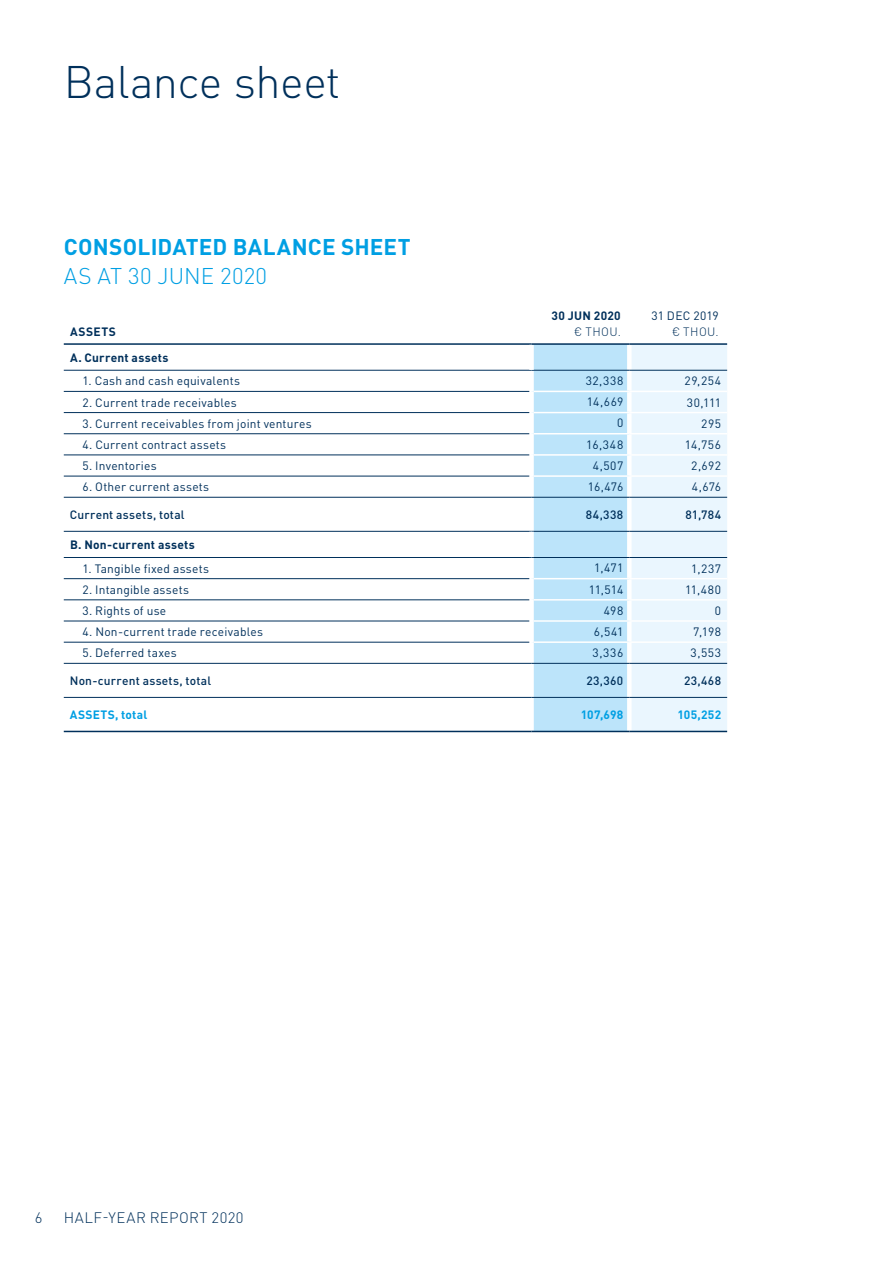
<style>
.page{position:relative;width:893px;height:1263px;background:#fff}
.page>*{position:absolute;margin:0;border:0;box-sizing:border-box;transform-origin:0 0}
.t1{font:300 45px "DIN Pro";letter-spacing:-.015em;color:#00305b}
.t2{font:700 22.5px "DIN Pro";letter-spacing:.01em;color:#009fe3}
.t3{font:300 22.5px "DIN Pro";letter-spacing:.01em;color:#009fe3}
.t4{font:300 15px "DIN Pro";letter-spacing:.03em;color:#00305b}
.t5{font:12px "DIN Pro";letter-spacing:.02em;color:#00305b}
.t6{font:500 12px "DIN Pro";letter-spacing:.02em;color:#00305b}
.t7{font:700 12px "DIN Pro";letter-spacing:.025em;color:#00305b}
.t8{font:700 12px "DIN Pro";letter-spacing:.02em;color:#009fe3}
.t9{font:300 12px "DIN Pro";letter-spacing:.03em;color:#00305b}
</style>
<div class="page">
<svg style="left:534px;top:345px;width:193px;height:386px;background:#d2ecfb"></svg>
<div style="left:627px;top:345px;width:5px;height:25px;background:#fff"></div>
<div style="left:627px;top:371px;width:5px;height:20px;background:#fff"></div>
<div style="left:627px;top:392px;width:5px;height:20px;background:#fff"></div>
<div style="left:627px;top:413px;width:5px;height:20px;background:#fff"></div>
<div style="left:627px;top:434px;width:5px;height:20px;background:#fff"></div>
<div style="left:627px;top:456px;width:5px;height:19px;background:#fff"></div>
<div style="left:627px;top:477px;width:5px;height:20px;background:#fff"></div>
<div style="left:627px;top:532px;width:5px;height:25px;background:#fff"></div>
<div style="left:627px;top:558px;width:5px;height:20px;background:#fff"></div>
<div style="left:627px;top:579px;width:5px;height:20px;background:#fff"></div>
<div style="left:627px;top:601px;width:5px;height:19px;background:#fff"></div>
<div style="left:627px;top:622px;width:5px;height:19px;background:#fff"></div>
<div style="left:627px;top:643px;width:5px;height:20px;background:#fff"></div>
<hr style="left:64px;top:391px;width:465px;height:1px;background:#00305b">
<hr style="left:64px;top:412px;width:465px;height:1px;background:#00305b">
<hr style="left:64px;top:433px;width:465px;height:1px;background:#00305b">
<hr style="left:64px;top:454px;width:465px;height:1px;background:#00305b">
<hr style="left:64px;top:476px;width:465px;height:1px;background:#00305b">
<hr style="left:64px;top:578px;width:465px;height:1px;background:#00305b">
<hr style="left:64px;top:599px;width:465px;height:1px;background:#00305b">
<hr style="left:64px;top:621px;width:465px;height:1px;background:#00305b">
<hr style="left:64px;top:642px;width:465px;height:1px;background:#00305b">
<hr style="left:534px;top:391px;width:95px;height:1px;background:#fff">
<hr style="left:629px;top:391px;width:98px;height:1px;background:#fff">
<hr style="left:534px;top:412px;width:95px;height:1px;background:#fff">
<hr style="left:629px;top:412px;width:98px;height:1px;background:#fff">
<hr style="left:534px;top:433px;width:95px;height:1px;background:#fff">
<hr style="left:629px;top:433px;width:98px;height:1px;background:#fff">
<hr style="left:534px;top:454px;width:95px;height:2px;background:#fff">
<hr style="left:629px;top:454px;width:98px;height:2px;background:#fff">
<hr style="left:534px;top:475px;width:95px;height:2px;background:#fff">
<hr style="left:629px;top:475px;width:98px;height:2px;background:#fff">
<hr style="left:534px;top:578px;width:95px;height:1px;background:#fff">
<hr style="left:629px;top:578px;width:98px;height:1px;background:#fff">
<hr style="left:534px;top:599px;width:95px;height:2px;background:#fff">
<hr style="left:629px;top:599px;width:98px;height:2px;background:#fff">
<hr style="left:534px;top:620px;width:95px;height:2px;background:#fff">
<hr style="left:629px;top:620px;width:98px;height:2px;background:#fff">
<hr style="left:534px;top:641px;width:95px;height:2px;background:#fff">
<hr style="left:629px;top:641px;width:98px;height:2px;background:#fff">
<div style="left:627px;top:664px;width:5px;height:33px;background:#fff"></div>
<hr style="left:64px;top:370px;width:467px;height:1px;background:#00305b">
<hr style="left:531px;top:370px;width:98px;height:1px;background:#00305b">
<hr style="left:629px;top:370px;width:98px;height:1px;background:#00305b">
<hr style="left:64px;top:557px;width:467px;height:1px;background:#00305b">
<hr style="left:531px;top:557px;width:98px;height:1px;background:#00305b">
<hr style="left:629px;top:557px;width:98px;height:1px;background:#00305b">
<div style="left:627px;top:498px;width:5px;height:33px;background:#fff"></div>
<div style="left:627px;top:698px;width:5px;height:33px;background:#fff"></div>
<hr style="left:64px;top:497px;width:467px;height:1px;background:#00305b">
<hr style="left:531px;top:497px;width:98px;height:1px;background:#00305b">
<hr style="left:629px;top:497px;width:98px;height:1px;background:#00305b">
<hr style="left:64px;top:531px;width:467px;height:1px;background:#00305b">
<hr style="left:531px;top:531px;width:98px;height:1px;background:#00305b">
<hr style="left:629px;top:531px;width:98px;height:1px;background:#00305b">
<hr style="left:64px;top:663px;width:467px;height:1px;background:#00305b">
<hr style="left:531px;top:663px;width:98px;height:1px;background:#00305b">
<hr style="left:629px;top:663px;width:98px;height:1px;background:#00305b">
<hr style="left:64px;top:697px;width:467px;height:1px;background:#00305b">
<hr style="left:531px;top:697px;width:98px;height:1px;background:#00305b">
<hr style="left:629px;top:697px;width:98px;height:1px;background:#00305b">
<hr style="left:64px;top:731px;width:467px;height:1px;background:#00305b">
<hr style="left:531px;top:731px;width:98px;height:1px;background:#00305b">
<hr style="left:629px;top:731px;width:98px;height:1px;background:#00305b">
<hr style="left:64px;top:343px;width:467px;height:2px;background:#00305b">
<hr style="left:531px;top:343px;width:98px;height:2px;background:#00305b">
<hr style="left:629px;top:343px;width:98px;height:2px;background:#00305b">
<h1 class="t1" style="left:64px;top:47px;width:278px">Balance sheet</h1>
<h2 class="t2" style="left:64px;top:228px;width:348px">CONSOLIDATED BALANCE SHEET</h2>
<h2 class="t3" style="left:64px;top:258px;width:205px">AS AT 30 JUNE 2020</h2>
<p class="t7" style="left:70px;top:321px;width:47px">ASSETS</p>
<p class="t7" style="left:551px;top:305px;width:71px">30 JUN 2020</p>
<p class="t9" style="left:574px;top:322px;width:48px">€ THOU.</p>
<p class="t5" style="left:651px;top:306px;width:69px">31 DEC 2019</p>
<p class="t9" style="left:672px;top:322px;width:48px">€ THOU.</p>
<p class="t7" style="left:70px;top:347px;width:100px">A. Current assets</p>
<p class="t5" style="left:83px;top:372px;width:159px">1. Cash and cash equivalents</p>
<p class="t5" style="left:586px;top:371px;width:39px">32,338</p>
<p class="t5" style="left:684px;top:372px;width:38px">29,254</p>
<p class="t5" style="left:83px;top:393px;width:156px">2. Current trade receivables</p>
<p class="t5" style="left:587px;top:392px;width:38px">14,669</p>
<p class="t5" style="left:687px;top:393px;width:36px">30,111</p>
<p class="t5" style="left:83px;top:414px;width:231px">3. Current receivables from joint ventures</p>
<p class="t5" style="left:617px;top:414px;width:8px">0</p>
<p class="t5" style="left:701px;top:414px;width:21px">295</p>
<p class="t5" style="left:83px;top:435px;width:145px">4. Current contract assets</p>
<p class="t5" style="left:586px;top:435px;width:39px">16,348</p>
<p class="t5" style="left:685px;top:435px;width:38px">14,756</p>
<p class="t5" style="left:83px;top:456px;width:76px">5. Inventories</p>
<p class="t5" style="left:593px;top:456px;width:32px">4,507</p>
<p class="t5" style="left:691px;top:456px;width:31px">2,692</p>
<p class="t5" style="left:83px;top:477px;width:128px">6. Other current assets</p>
<p class="t5" style="left:588px;top:477px;width:37px">16,476</p>
<p class="t5" style="left:692px;top:477px;width:31px">4,676</p>
<p class="t6" style="left:70px;top:504px;width:116px">Current assets, total</p>
<p class="t6" style="left:586px;top:504px;width:39px">84,338</p>
<p class="t6" style="left:685px;top:504px;width:37px">81,784</p>
<p class="t7" style="left:70px;top:535px;width:126px">B. Non-current assets</p>
<p class="t5" style="left:83px;top:559px;width:128px">1. Tangible fixed assets</p>
<p class="t5" style="left:594px;top:559px;width:31px">1,471</p>
<p class="t5" style="left:691px;top:559px;width:31px">1,237</p>
<p class="t5" style="left:83px;top:580px;width:108px">2. Intangible assets</p>
<p class="t5" style="left:589px;top:580px;width:36px">11,514</p>
<p class="t5" style="left:685px;top:580px;width:38px">11,480</p>
<p class="t5" style="left:83px;top:601px;width:85px">3. Rights of use</p>
<p class="t5" style="left:604px;top:601px;width:21px">498</p>
<p class="t5" style="left:715px;top:601px;width:8px">0</p>
<p class="t5" style="left:83px;top:622px;width:182px">4. Non-current trade receivables</p>
<p class="t5" style="left:594px;top:622px;width:31px">6,541</p>
<p class="t5" style="left:693px;top:622px;width:29px">7,198</p>
<p class="t5" style="left:83px;top:643px;width:96px">5. Deferred taxes</p>
<p class="t5" style="left:593px;top:643px;width:32px">3,336</p>
<p class="t5" style="left:691px;top:643px;width:32px">3,553</p>
<p class="t6" style="left:70px;top:671px;width:143px">Non-current assets, total</p>
<p class="t6" style="left:586px;top:671px;width:38px">23,360</p>
<p class="t6" style="left:684px;top:671px;width:39px">23,468</p>
<p class="t8" style="left:70px;top:704px;width:79px">ASSETS, total</p>
<p class="t8" style="left:581px;top:704px;width:44px">107,698</p>
<p class="t8" style="left:678px;top:704px;width:45px">105,252</p>
<p class="t4" style="left:35px;top:1206px;width:9px">6</p>
<p class="t4" style="left:64px;top:1206px;width:181px">HALF-YEAR REPORT 2020</p>
</div>
